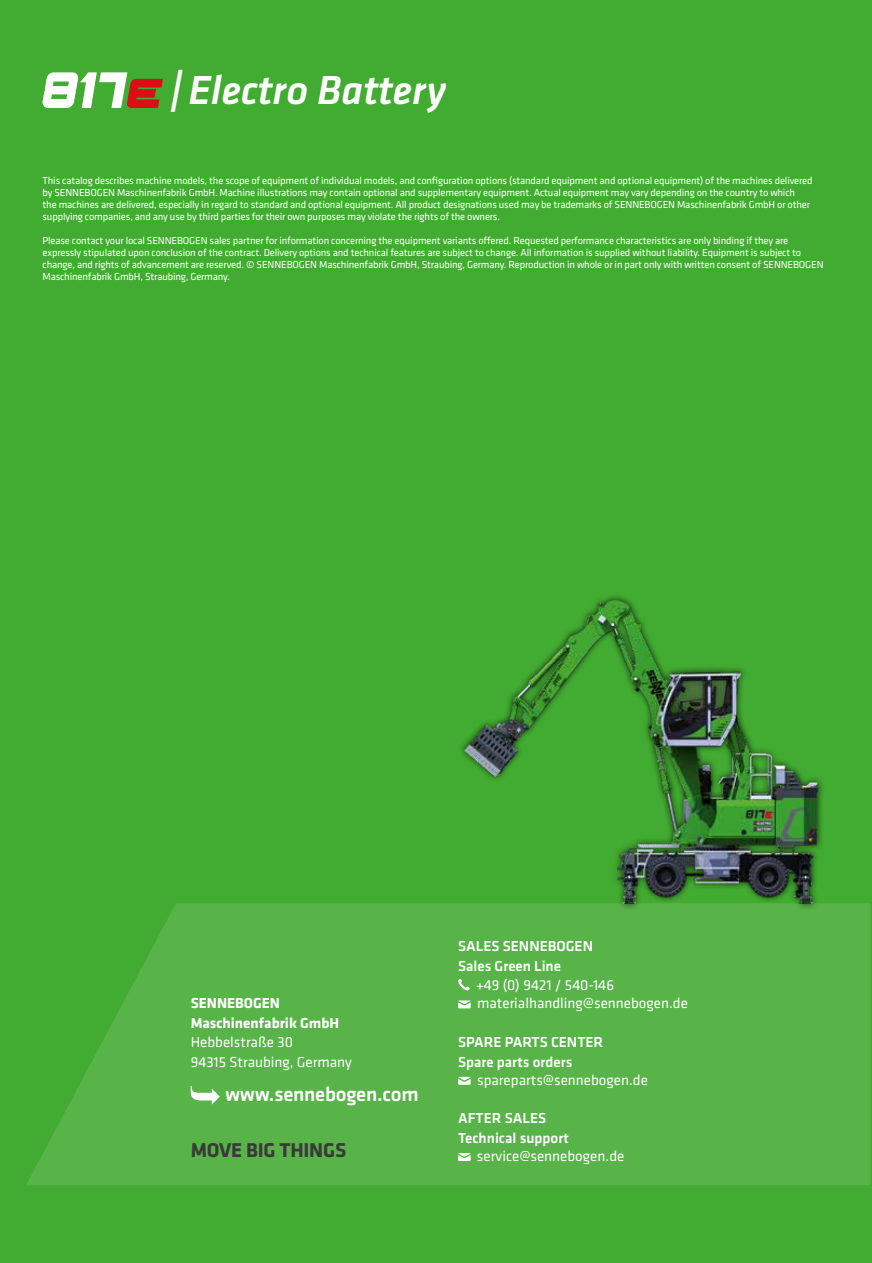
<style>
.page{position:relative;width:872px;height:1263px;background:#42ab31}
.page>*{position:absolute;margin:0;border:0;box-sizing:border-box;transform-origin:0 0}
.t1{font:italic 500 42px "Klavika Basic";color:#fff}
.t2{font:500 20.7px "Klavika Basic";letter-spacing:-.01em;color:#fff}
.t3{font:700 20.7px "Klavika Basic";letter-spacing:-.01em;color:#3a3a39}
.t4{font:15px/19.5px "Klavika Basic";color:#fff}
.t5{font:500 15px/20.2px "Klavika Basic";color:#fff}
.t6{font:700 15px/19.5px "Klavika Basic";color:#fff}
.t7{font:10.5px/12px "Klavika Basic";letter-spacing:-.015em;color:#fff}
.s1{font-weight:700}
</style>
<div class="page">
<svg style="left:26px;top:903px;width:845px;height:282px;fill:#58b449"></svg>
<svg style="left:191px;top:1086px;width:29px;height:18px"></svg>
<svg style="left:42px;top:72px;width:121px;height:36px"></svg>
<div style="left:458px;top:594px;width:367px;height:317px;background:#000;opacity:.75"></div>
<img style="left:464px;top:600px;width:355px;height:303px">
<svg style="left:458px;top:1153px;width:13px;height:8px"></svg>
<svg style="left:458px;top:1077px;width:13px;height:8px"></svg>
<svg style="left:458px;top:979px;width:12px;height:11px"></svg>
<svg style="left:458px;top:1000px;width:13px;height:8px"></svg>
<h1 class="t1" style="left:168px;top:62px;width:280px"><span class="s1">|</span>Electro Battery</h1>
<p class="t7" style="left:43px;top:174px;width:771px">This catalog describes machine models, the scope of equipment of individual models, and configuration options (standard equipment and optional equipment) of the machines delivered by SENNEBOGEN Maschinenfabrik GmbH. Machine illustrations may contain optional and supplementary equipment. Actual equipment may vary depending on the country to which<br>the machines are delivered, especially in regard to standard and optional equipment. All product designations used may be trademarks of SENNEBOGEN Maschinenfabrik GmbH or other supplying companies, and any use by third parties for their own purposes may violate the rights of the owners.</p>
<p class="t7" style="left:43px;top:234px;width:782px">Please contact your local SENNEBOGEN sales partner for information concerning the equipment variants offered. Requested performance characteristics are only binding if they are expressly stipulated upon conclusion of the contract. Delivery options and technical features are subject to change. All information is supplied without liability. Equipment is subject to change, and rights of advancement are reserved. © SENNEBOGEN Maschinenfabrik GmbH, Straubing, Germany. Reproduction in whole or in part only with written consent of SENNEBOGEN Maschinenfabrik GmbH, Straubing, Germany.</p>
<h3 class="t6" style="left:191px;top:993px;width:150px">SENNEBOGEN<br>Maschinenfabrik GmbH</h3>
<h3 class="t4" style="left:191px;top:1032px;width:163px">Hebbelstraße 30<br>94315 Straubing, Germany</h3>
<h2 class="t2" style="left:225px;top:1080px;width:195px">www.sennebogen.com</h2>
<h2 class="t3" style="left:191px;top:1135px;width:157px">MOVE BIG THINGS</h2>
<h3 class="t5" style="left:458px;top:935px;width:136px">SALES SENNEBOGEN<br>Sales Green Line</h3>
<h3 class="t4" style="left:476px;top:976px;width:213px;line-height:18px">+49 (0) 9421 / 540-146 materialhandling@sennebogen.de</h3>
<h3 class="t5" style="left:458px;top:1031px;width:147px">SPARE PARTS CENTER<br>Spare parts orders</h3>
<h3 class="t4" style="left:477px;top:1069px;width:172px">spareparts@sennebogen.de</h3>
<h3 class="t5" style="left:458px;top:1107px;width:112px">AFTER SALES<br>Technical support</h3>
<h3 class="t4" style="left:477px;top:1146px;width:149px">service@sennebogen.de</h3>
</div>
